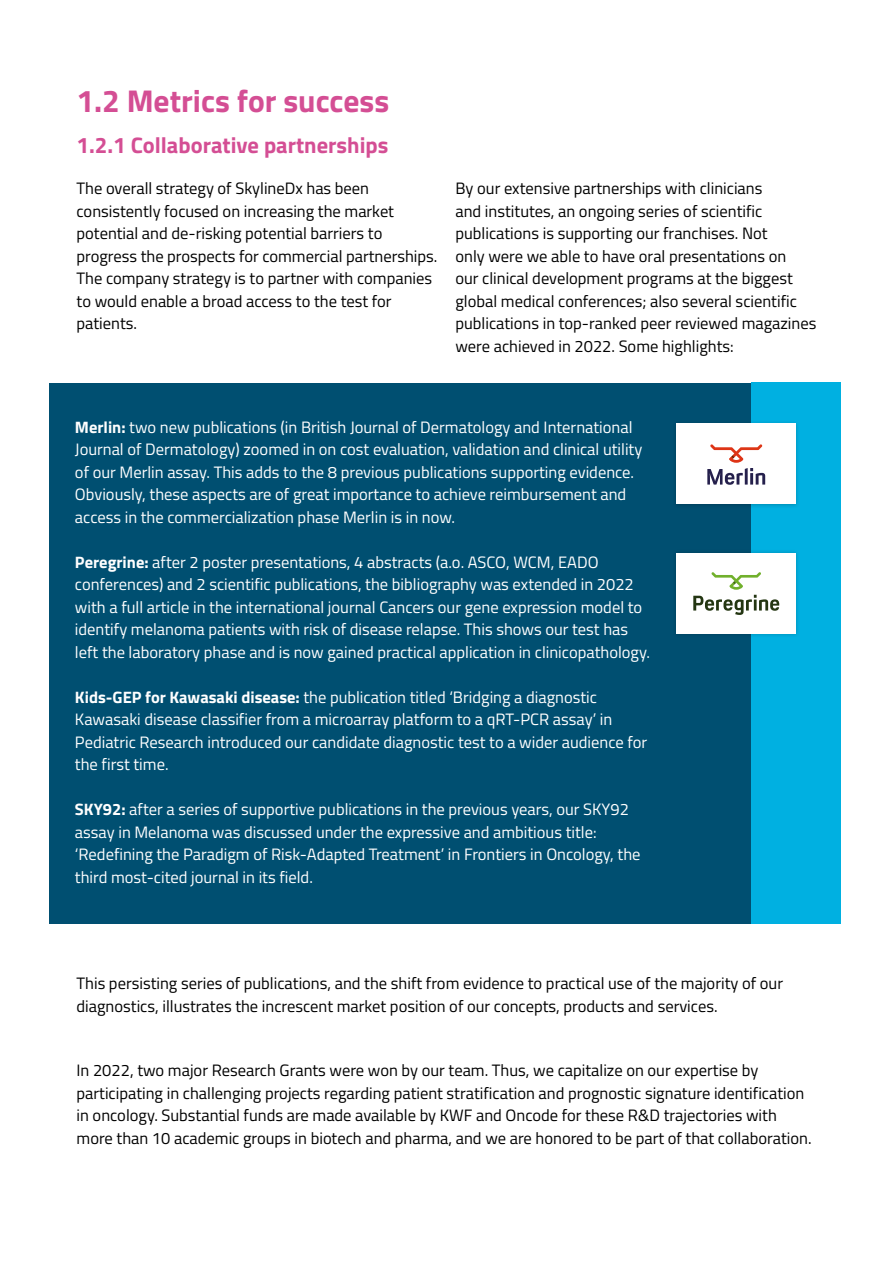
<style>
.page{position:relative;width:893px;height:1263px;background:#fff}
.page>*{position:absolute;margin:0;border:0;box-sizing:border-box;transform-origin:0 0}
.t1{font:700 31.5px "Titillium Web";color:#d44e94}
.t2{font:700 22.5px "Titillium Web";color:#d44e94}
.t3{font:16.5px/22.5px "Titillium Web";color:#fff}
.t4{font:16.5px/22.5px "Titillium Web";color:#000}
.s1{font-weight:700}
</style>
<div class="page">
<div style="left:49px;top:383px;width:791px;height:540px;background:#004f71"></div>
<div style="left:751px;top:382px;width:89px;height:541px;background:#00b0e1"></div>
<div style="left:673px;top:420px;width:127px;height:88px;background:#000;opacity:.21"></div>
<div style="left:677px;top:424px;width:119px;height:80px;background:#fff"></div>
<svg style="left:707px;top:444px;width:58px;height:41px"></svg>
<div style="left:673px;top:550px;width:127px;height:88px;background:#000;opacity:.21"></div>
<div style="left:677px;top:553px;width:119px;height:81px;background:#fff"></div>
<svg style="left:693px;top:572px;width:86px;height:43px"></svg>
<h1 class="t1" style="left:77px;top:77px;width:314px">1.2 Metrics for success</h1>
<h2 class="t2" style="left:77px;top:128px;width:313px">1.2.1 Collaborative partnerships</h2>
<p class="t4" style="left:77px;top:176px;width:362px">The overall strategy of SkylineDx has been consistently focused on increasing the market potential and de-risking potential barriers to progress the prospects for commercial partnerships.<br>The company strategy is to partner with companies to would enable a broad access to the test for patients.</p>
<p class="t4" style="left:455px;top:176px;width:362px">By our extensive partnerships with clinicians<br>and institutes, an ongoing series of scientific publications is supporting our franchises. Not<br>only were we able to have oral presentations on<br>our clinical development programs at the biggest global medical conferences; also several scientific publications in top-ranked peer reviewed magazines were achieved in 2022. Some highlights:</p>
<p class="t3" style="left:75px;top:415px;width:569px"><span class="s1">Merlin:</span> two new publications (in British Journal of Dermatology and International Journal of Dermatology) zoomed in on cost evaluation, validation and clinical utility of our Merlin assay. This adds to the 8 previous publications supporting evidence.<br>Obviously, these aspects are of great importance to achieve reimbursement and access in the commercialization phase Merlin is in now.</p>
<p class="t3" style="left:75px;top:550px;width:576px"><span class="s1">Peregrine:</span> after 2 poster presentations, 4 abstracts (a.o. ASCO, WCM, EADO conferences) and 2 scientific publications, the bibliography was extended in 2022 with a full article in the international journal Cancers our gene expression model to identify melanoma patients with risk of disease relapse. This shows our test has left the laboratory phase and is now gained practical application in clinicopathology.</p>
<p class="t3" style="left:75px;top:685px;width:574px"><span class="s1">Kids-GEP for Kawasaki disease:</span> the publication titled ‘Bridging a diagnostic Kawasaki disease classifier from a microarray platform to a qRT-PCR assay’ in Pediatric Research introduced our candidate diagnostic test to a wider audience for the first time.</p>
<p class="t3" style="left:75px;top:797px;width:567px"><span class="s1">SKY92:</span> after a series of supportive publications in the previous years, our SKY92 assay in Melanoma was discussed under the expressive and ambitious title: ‘Redefining the Paradigm of Risk-Adapted Treatment’ in Frontiers in Oncology, the third most-cited journal in its field.</p>
<p class="t4" style="left:77px;top:971px;width:708px">This persisting series of publications, and the shift from evidence to practical use of the majority of our diagnostics, illustrates the increscent market position of our concepts, products and services.</p>
<p class="t4" style="left:77px;top:1058px;width:736px">In 2022, two major Research Grants were won by our team. Thus, we capitalize on our expertise by participating in challenging projects regarding patient stratification and prognostic signature identification in oncology. Substantial funds are made available by KWF and Oncode for these R&amp;D trajectories with more than 10 academic groups in biotech and pharma, and we are honored to be part of that collaboration.</p>
</div>
